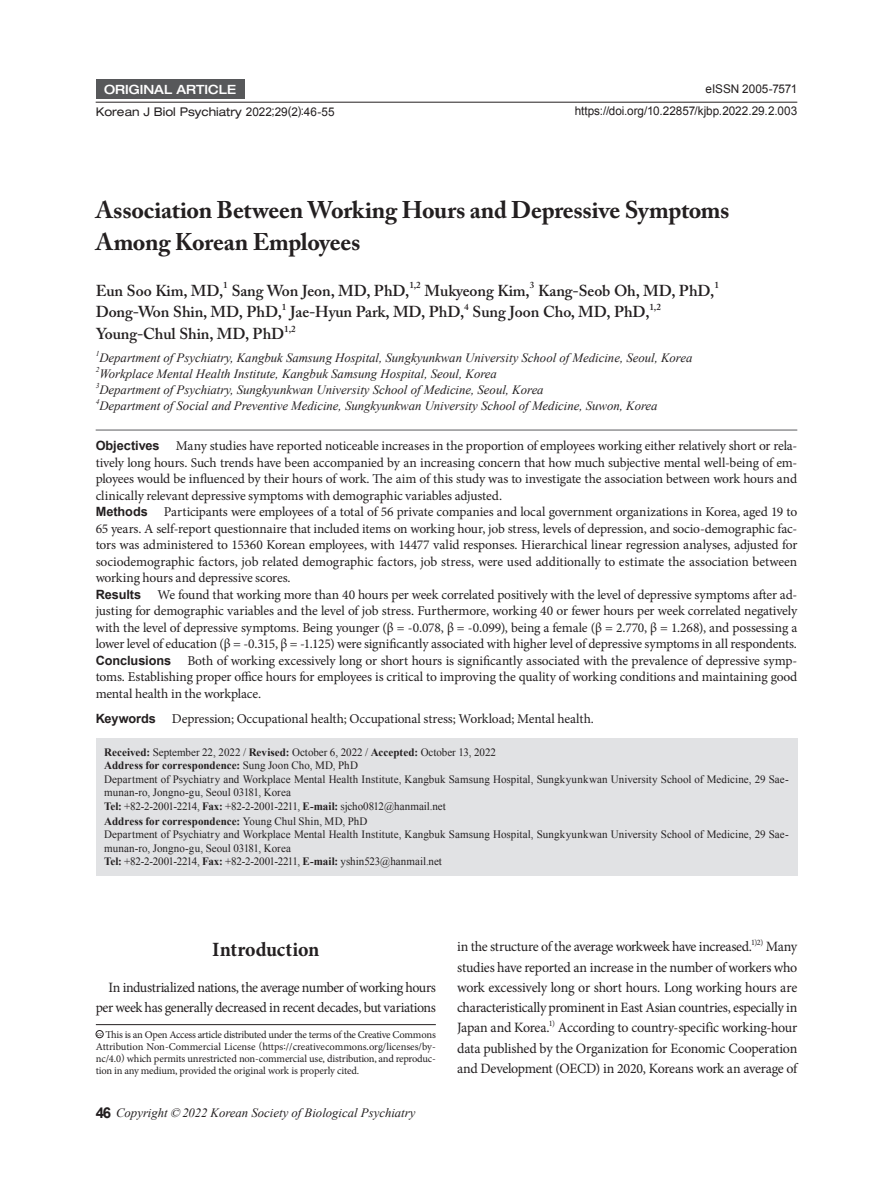
<style>
.page{position:relative;width:893px;height:1191px;background:#fff}
.page>*{position:absolute;margin:0;border:0;box-sizing:border-box;transform-origin:0 0}
.t1{font:700 24px/31.5px "Adobe Caslon Pro";letter-spacing:-.01em;color:#231f20}
.t2{font:700 20.25px "Minion Pro";letter-spacing:-.005em;color:#231f20}
.t3{font:600 15.75px "Adobe Caslon Pro";letter-spacing:-.01em;color:#231f20}
.t4{font:14.25px/20.2px "Minion Pro";letter-spacing:-.025em;color:#231f20;text-align:justify}
.t5{font:13.5px/16.5px "Minion Pro";letter-spacing:-.015em;color:#231f20}
.t6{font:italic 12.75px "Times New Roman";color:#231f20}
.t7{font:500 expanded 12.75px "Helvetica Neue LT Std";color:#fff;scale:.96 1}
.t8{font:12px "Arial";letter-spacing:-.005em;color:#231f20}
.t9{font:expanded 12px "Helvetica Neue LT Std";color:#231f20;scale:.96 1}
.t10{font:11.25px/13.5px "Times New Roman";color:#231f20}
.t11{font:10.5px/12px "Minion Pro";letter-spacing:-.015em;color:#231f20;text-align:justify}
.t12{font:600 9.15px "Adobe Caslon Pro";color:#231f20}
.t13{font:8.25px "Minion Pro";color:#231f20}
.t14{font:italic 7.5px "Times New Roman";color:#231f20}
.s1{font-family:"Arial";font-stretch:normal}
.s2{font-family:"Arial";font-weight:700;font-size:12.75px}
.s3{font-family:"Arial";font-weight:700;font-size:12.75px;color:#fff}
.s4{font-weight:700}
.s5{font-family:"Arial";font-weight:700;font-style:normal;font-size:15px}
</style>
<div class="page">
<div style="left:96px;top:79px;width:148px;height:19px;background:#57585a"></div>
<hr style="left:96px;top:102px;width:701px;height:1px;background:#231f20">
<hr style="left:96px;top:429px;width:701px;height:1px;background:#6c6d70">
<div style="left:96px;top:738px;width:701px;height:137px;background:#e1e2e4"></div>
<hr style="left:96px;top:1024px;width:340px;height:1px;background:#231f20">
<div style="left:96px;top:1030px;width:7px;height:8px;border:1px solid #231f20;border-radius:50%"></div>
<p class="t7" style="left:104px;top:81px;width:139px">ORIGINAL ARTICLE</p>
<p class="t9" style="left:96px;top:104px;width:250px">Korean J Biol Psychiatry <span class="s1">2022;29(2):46-55</span></p>
<p class="t8" style="left:706px;top:81px;width:93px">eISSN 2005-7571</p>
<p class="t8" style="left:575px;top:103px;width:224px">https://doi.org/10.22857/kjbp.2022.29.2.003</p>
<p class="t1" style="left:96px;top:194px;width:635px">Association Between Working Hours and Depressive Symptoms<br>Among Korean Employees</p>
<p class="t3" style="left:96px;top:281px;width:129px">Eun Soo Kim, MD,</p>
<p class="t12" style="left:223px;top:279px;width:6px">1</p>
<p class="t3" style="left:232px;top:281px;width:179px">Sang Won Jeon, MD, PhD,</p>
<p class="t12" style="left:409px;top:279px;width:13px">1,2</p>
<p class="t3" style="left:425px;top:281px;width:107px">Mukyeong Kim,</p>
<p class="t12" style="left:530px;top:279px;width:6px">3</p>
<p class="t3" style="left:538px;top:281px;width:178px">Kang-Seob Oh, MD, PhD,</p>
<p class="t12" style="left:714px;top:279px;width:6px">1</p>
<p class="t3" style="left:96px;top:303px;width:188px">Dong-Won Shin, MD, PhD,</p>
<p class="t12" style="left:282px;top:301px;width:6px">1</p>
<p class="t3" style="left:290px;top:303px;width:176px">Jae-Hyun Park, MD, PhD,</p>
<p class="t12" style="left:464px;top:301px;width:6px">4</p>
<p class="t3" style="left:473px;top:303px;width:178px">Sung Joon Cho, MD, PhD,</p>
<p class="t12" style="left:649px;top:301px;width:13px">1,2</p>
<p class="t3" style="left:96px;top:324px;width:190px">Young-Chul Shin, MD, PhD</p>
<p class="t12" style="left:284px;top:323px;width:13px">1,2</p>
<p class="t14" style="left:96px;top:349px;width:5px">1</p>
<p class="t6" style="left:99px;top:349px;width:595px">Department of Psychiatry, Kangbuk Samsung Hospital, Sungkyunkwan University School of Medicine, Seoul, Korea</p>
<p class="t14" style="left:96px;top:364px;width:5px">2</p>
<p class="t6" style="left:99px;top:365px;width:399px">Workplace Mental Health Institute, Kangbuk Samsung Hospital, Seoul, Korea</p>
<p class="t14" style="left:96px;top:380px;width:5px">3</p>
<p class="t6" style="left:99px;top:381px;width:446px">Department of Psychiatry, Sungkyunkwan University School of Medicine, Seoul, Korea</p>
<p class="t14" style="left:96px;top:396px;width:5px">4</p>
<p class="t6" style="left:99px;top:397px;width:560px">Department of Social and Preventive Medicine, Sungkyunkwan University School of Medicine, Suwon, Korea</p>
<p class="t5" style="left:96px;top:438px;width:703px"><span class="s2">Objectives</span><span class="s3">ZZ</span>Many studies have reported noticeable increases in the proportion of employees working either relatively short or rela&shy;tively long hours. Such trends have been accompanied by an increasing concern that how much subjective mental well-being of em&shy;ployees would be influenced by their hours of work. The aim of this study was to investigate the association between work hours and clinically relevant depressive symptoms with demographic variables adjusted.<br><span class="s2">Methods</span><span class="s3">ZZ</span>Participants were employees of a total of 56 private companies and local government organizations in Korea, aged 19 to 65 years. A self-report questionnaire that included items on working hour, job stress, levels of depression, and socio-demographic fac&shy;tors was administered to 15360 Korean employees, with 14477 valid responses. Hierarchical linear regression analyses, adjusted for sociodemographic factors, job related demographic factors, job stress, were used additionally to estimate the association between working hours and depressive scores.<br><span class="s2">Results</span><span class="s3">ZZ</span>We found that working more than 40 hours per week correlated positively with the level of depressive symptoms after ad&shy;justing for demographic variables and the level of job stress. Furthermore, working 40 or fewer hours per week correlated negatively with the level of depressive symptoms. Being younger (β = -0.078, β = -0.099), being a female (β = 2.770, β = 1.268), and possessing a lower level of education (β = -0.315, β = -1.125) were significantly associated with higher level of depressive symptoms in all respondents.<br><span class="s2">Conclusions</span><span class="s3">ZZ</span>Both of working excessively long or short hours is significantly associated with the prevalence of depressive symp&shy;toms. Establishing proper office hours for employees is critical to improving the quality of working conditions and maintaining good mental health in the workplace.</p>
<p class="t5" style="left:96px;top:710px;width:500px"><span class="s2">Keywords</span><span class="s3">ZZ</span>Depression; Occupational health; Occupational stress; Workload; Mental health.</p>
<p class="t10" style="left:104px;top:745px;width:686px"><span class="s4">Received:</span> September 22, 2022 / <span class="s4">Revised:</span> October 6, 2022 / <span class="s4">Accepted:</span> October 13, 2022<br><span class="s4">Address for correspondence:</span> Sung Joon Cho, MD, PhD<br>Department of Psychiatry and Workplace Mental Health Institute, Kangbuk Samsung Hospital, Sungkyunkwan University School of Medicine, 29 Sae&shy;munan-ro, Jongno-gu, Seoul 03181, Korea<br><span class="s4">Tel:</span> +82-2-2001-2214, <span class="s4">Fax:</span> +82-2-2001-2211, <span class="s4">E-mail:</span> sjcho0812@hanmail.net</p>
<p class="t10" style="left:104px;top:814px;width:686px"><span class="s4">Address for correspondence:</span> Young Chul Shin, MD, PhD<br>Department of Psychiatry and Workplace Mental Health Institute, Kangbuk Samsung Hospital, Sungkyunkwan University School of Medicine, 29 Sae&shy;munan-ro, Jongno-gu, Seoul 03181, Korea<br><span class="s4">Tel:</span> +82-2-2001-2214, <span class="s4">Fax:</span> +82-2-2001-2211, <span class="s4">E-mail:</span> yshin523@hanmail.net</p>
<p class="t2" style="left:212px;top:935px;width:109px">Introduction</p>
<p class="t4" style="left:96px;top:977px;width:342px;text-align:right">In industrialized nations, the average number of working hours per week has generally decreased in recent decades, but variations</p>
<p class="t11" style="left:96px;top:1028px;width:342px"><sup>cc</sup> This is an Open Access article distributed under the terms of the Creative Commons Attribution Non-Commercial License (https://creativecommons.org/licenses/by&shy;nc/4.0) which permits unrestricted non-commercial use, distribution, and reproduc&shy;tion in any medium, provided the original work is properly cited.</p>
<p class="t6" style="left:96px;top:1104px;width:321px"><span class="s5">46</span> Copyright © 2022 Korean Society of Biological Psychiatry</p>
<p class="t4" style="left:457px;top:936px;width:296px">in the structure of the average workweek have increased.</p>
<p class="t13" style="left:751px;top:936px;width:14px">1)2)</p>
<p class="t4" style="left:457px;top:936px;width:342px;text-indent:309px">Many studies have reported an increase in the number of workers who work excessively long or short hours. Long working hours are characteristically prominent in East Asian countries, especially in Japan and Korea.</p>
<p class="t13" style="left:549px;top:1017px;width:8px">1)</p>
<p class="t4" style="left:457px;top:1017px;width:342px;text-indent:101px">According to country-specific working-hour data published by the Organization for Economic Cooperation and Development (OECD) in 2020, Koreans work an average of</p>
</div>
